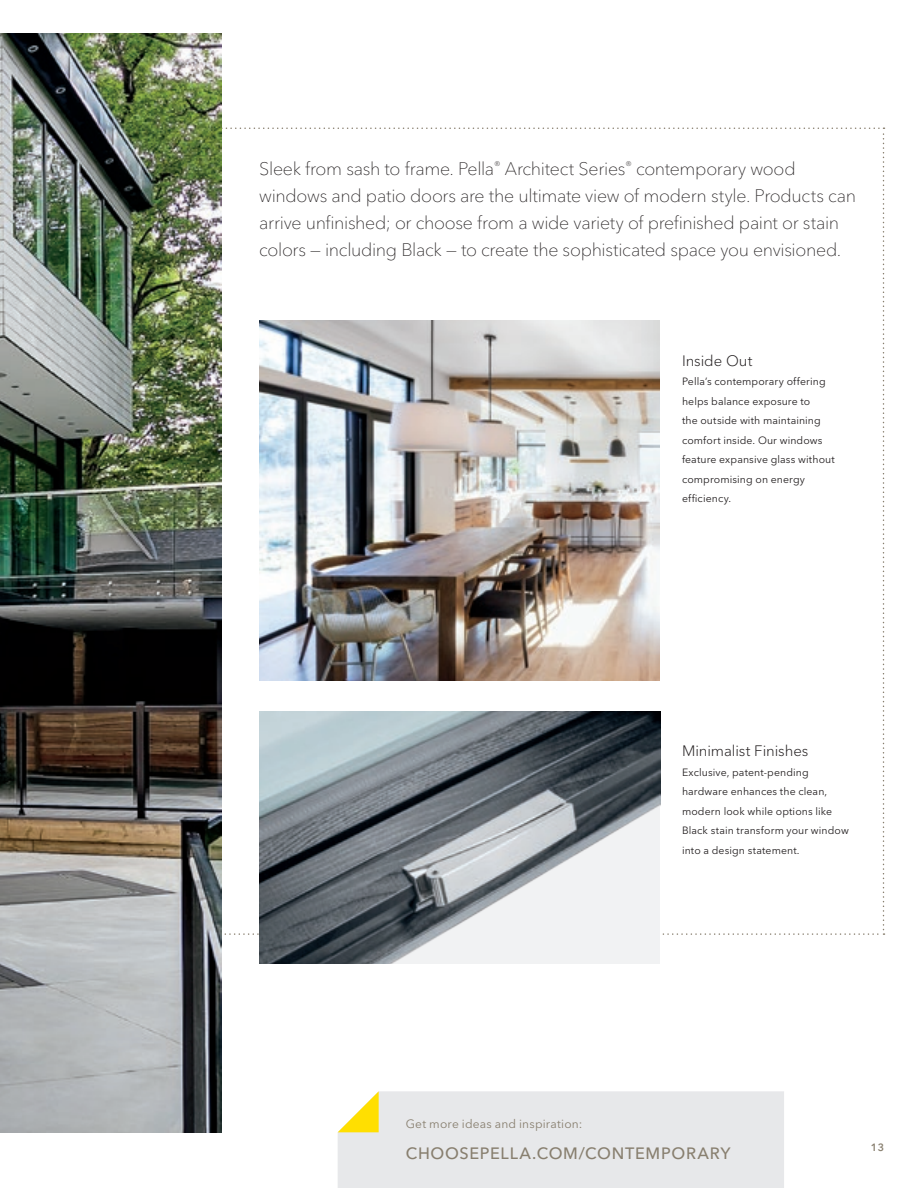
<style>
.page{position:relative;width:918px;height:1188px;background:#fff}
.page>*{position:absolute;margin:0;border:0;box-sizing:border-box;transform-origin:0 0}
.t1{font:100 18px/27px "Avenir Next LT Pro";letter-spacing:-.02em;color:#231f20}
.t2{font:500 16.35px "Avenir Next LT Pro";letter-spacing:.045em;color:#887f6f}
.t3{font:300 15px "Avenir Next LT Pro";letter-spacing:-.005em;color:#231f20}
.t4{font:12px "Avenir Next LT Pro";letter-spacing:.015em;color:#887f6f}
.t5{font:10.5px/19.5px "Avenir Next LT Pro";letter-spacing:.01em;color:#231f20}
.t6{font:600 10.5px "Avenir Next LT Pro";color:#887f6f}
</style>
<div class="page">
<svg style="left:221px;top:128px;width:663px;height:807px"></svg>
<img style="left:0;top:34px;width:221px;height:1099px">
<img style="left:259px;top:321px;width:400px;height:360px">
<img style="left:259px;top:711px;width:401px;height:252px">
<div style="left:338px;top:1091px;width:446px;height:97px;background:#e7e8ea"></div>
<p class="t1" style="left:259px;top:155px;width:598px">Sleek from sash to frame. Pella<sup>®</sup> Architect Series<sup>®</sup> contemporary wood windows and patio doors are the ultimate view of modern style. Products can arrive unfinished; or choose from a wide variety of prefinished paint or stain colors — including Black — to create the sophisticated space you envisioned.</p>
<h3 class="t3" style="left:682px;top:352px;width:72px">Inside Out</h3>
<p class="t5" style="left:682px;top:372px;width:154px">Pella’s contemporary offering helps balance exposure to<br>the outside with maintaining comfort inside. Our windows feature expansive glass without compromising on energy efficiency.</p>
<h3 class="t3" style="left:682px;top:742px;width:128px">Minimalist Finishes</h3>
<p class="t5" style="left:682px;top:762px;width:168px">Exclusive, patent-pending hardware enhances the clean, modern look while options like<br>Black stain transform your window into a design statement.</p>
<p class="t4" style="left:406px;top:1116px;width:178px">Get more ideas and inspiration:</p>
<h2 class="t2" style="left:406px;top:1143px;width:326px">CHOOSEPELLA.COM/CONTEMPORARY</h2>
<p class="t6" style="left:871px;top:1141px;width:15px">13</p>
</div>
